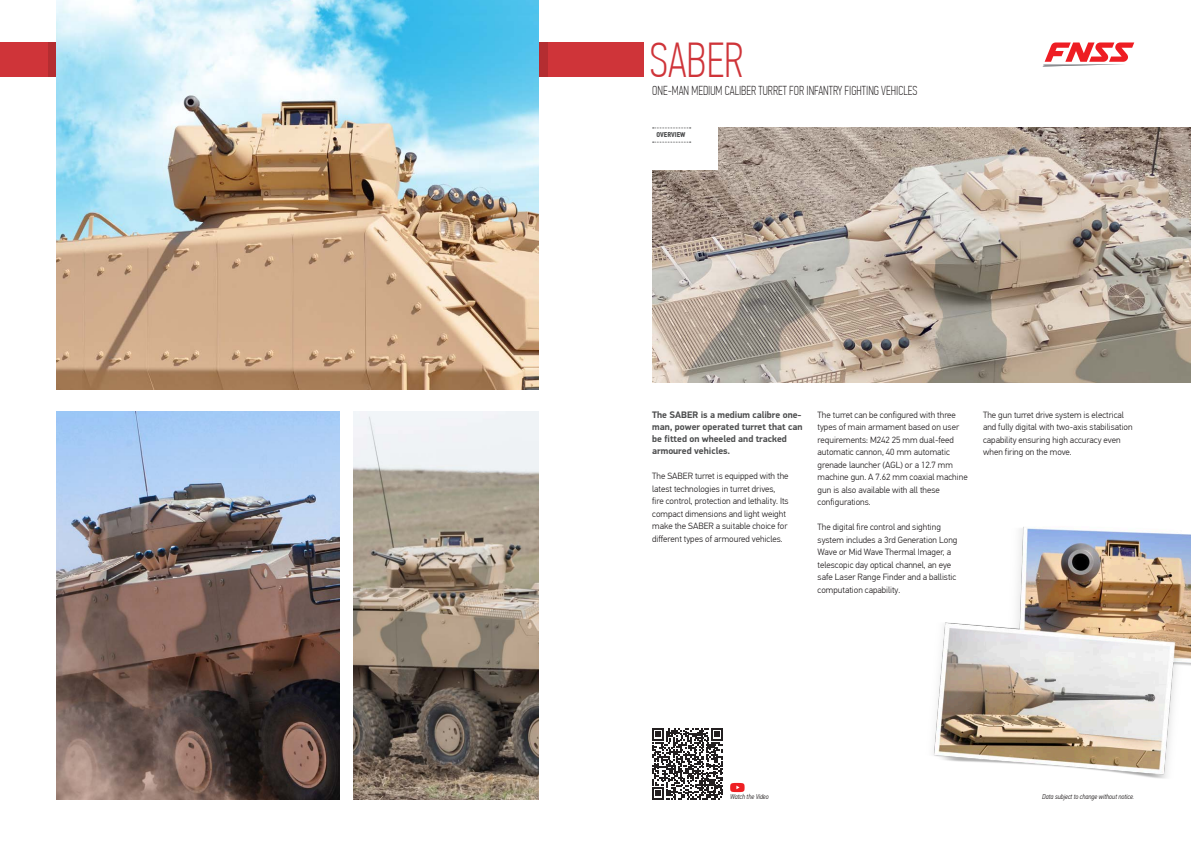
<style>
.page{position:relative;width:1191px;height:842px;background:#fff}
.page>*{position:absolute;margin:0;border:0;box-sizing:border-box;transform-origin:0 0}
.Arac_Adi_TR{font:100 49px "PF Din Text Comp Pro";color:#cf3439}
.Arac_Adi_Alt_Baslik{font:100 13px "PF Din Text Comp Pro";color:#231f20}
.Paragraf_Bold_ENG{font:700 9.5px/12px "PF Din Display Pro";color:#4b4c4d}
.Paragraf_ENG{font:300 9px/12.5px "PF Din Text Pro";color:#231f20}
.Teknik_Ozellikler_Sa{font:italic 300 7px "PF Din Text Cond Pro";color:#231f20}
.Genel_Bakiş_ENG{font:700 7px "PF Din Text Cond Pro";color:#4b4c4d}
</style>
<div class="page">
<img style="left:933px;top:527px;width:258px;height:252px">
<img style="left:652px;top:128px;width:539px;height:255px">
<div style="left:0;top:43px;width:643px;height:34px;background:#cf3439"></div>
<svg style="left:48px;top:43px;width:499px;height:34px"></svg>
<svg style="left:1042px;top:42px;width:92px;height:25px"></svg>
<img style="left:57px;top:0;width:482px;height:389px">
<div style="left:645px;top:120px;width:72px;height:50px;background:#fff"></div>
<svg style="left:652px;top:128px;width:39px;height:1px"></svg>
<svg style="left:652px;top:142px;width:39px;height:1px"></svg>
<img style="left:57px;top:411px;width:282px;height:388px">
<img style="left:353px;top:411px;width:186px;height:388px">
<svg style="left:652px;top:728px;width:71px;height:71px"></svg>
<svg style="left:730px;top:783px;width:14px;height:9px"></svg>
<p class="Arac_Adi_TR" style="left:649px;top:32px;width:95px">SABER</p>
<p class="Arac_Adi_Alt_Baslik" style="left:652px;top:83px;width:267px">ONE-MAN MEDIUM CALIBER TURRET FOR INFANTRY FIGHTING VEHICLES</p>
<p class="Genel_Bakiş_ENG" style="left:656px;top:131px;width:30px">OVERVIEW</p>
<p class="Paragraf_Bold_ENG" style="left:652px;top:409px;width:152px">The SABER is a medium calibre one&shy;man, power operated turret that can be fitted on wheeled and tracked armoured vehicles.</p>
<p class="Paragraf_ENG" style="left:652px;top:470px;width:138px">The SABER turret is equipped with the latest technologies in turret drives, fire control, protection and lethality. Its compact dimensions and light weight make the SABER a suitable choice for different types of armoured vehicles.</p>
<p class="Paragraf_ENG" style="left:817px;top:409px;width:151px">The turret can be configured with three types of main armament based on user requirements: M242 25 mm dual-feed automatic cannon, 40 mm automatic grenade launcher (AGL) or a 12.7 mm machine gun. A 7.62 mm coaxial machine gun is also available with all these configurations.</p>
<p class="Paragraf_ENG" style="left:817px;top:521px;width:141px">The digital fire control and sighting system includes a 3rd Generation Long Wave or Mid Wave Thermal Imager, a telescopic day optical channel, an eye safe Laser Range Finder and a ballistic computation capability.</p>
<p class="Paragraf_ENG" style="left:983px;top:409px;width:151px">The gun turret drive system is electrical and fully digital with two-axis stabilisation capability ensuring high accuracy even when firing on the move.</p>
<p class="Teknik_Ozellikler_Sa" style="left:730px;top:793px;width:40px">Watch the Video</p>
<p class="Teknik_Ozellikler_Sa" style="left:1042px;top:793px;width:94px">Data subject to change without notice.</p>
</div>
